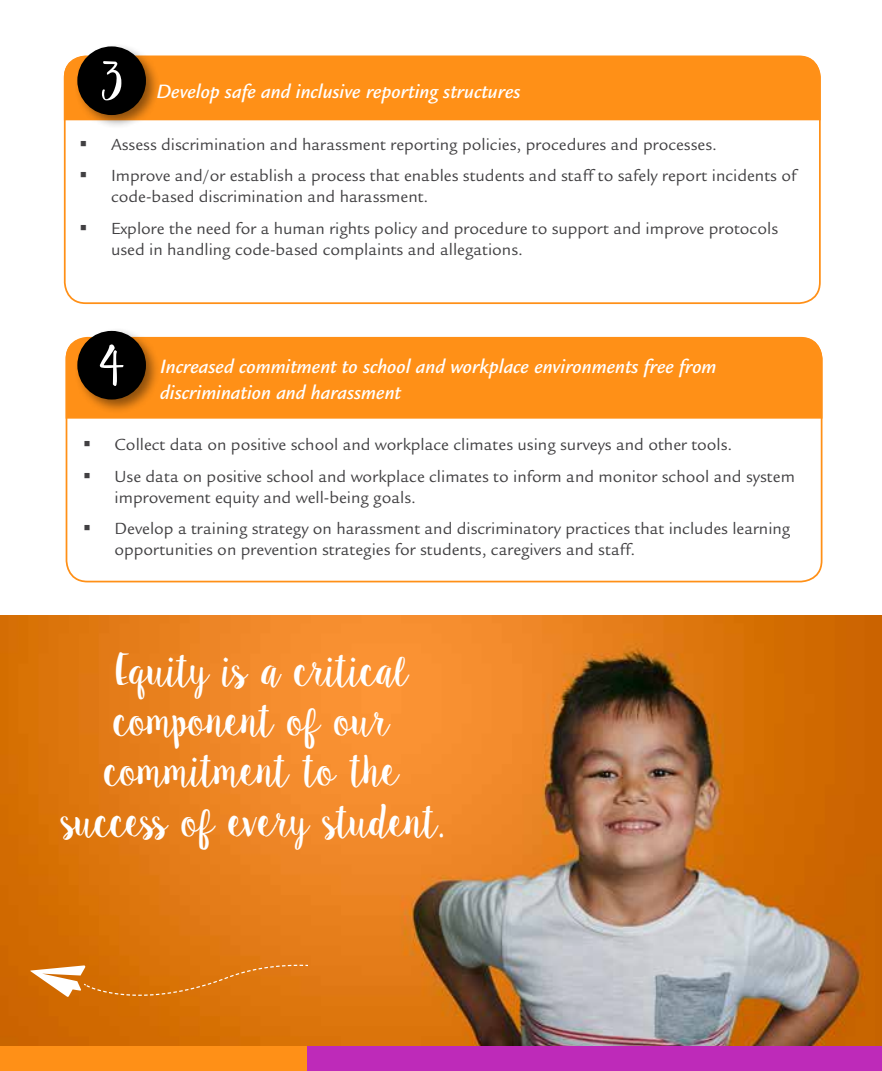
<style>
.page{position:relative;width:882px;height:1071px;background:#fff}
.page>*{position:absolute;margin:0;border:0;box-sizing:border-box;transform-origin:0 0}
.t1{font:42px/50.4px "Sweet Pea";letter-spacing:-.07em;color:#fff;text-align:center}
.t2{font:italic 500 21px/25.2px "Legacy Sans Std";color:#fff}
.t3{font:17.5px/21px "Legacy Sans Std";color:#414042}
</style>
<div class="page">
<div style="left:63px;top:55px;width:755px;height:66px;background:#ff9017"></div>
<div style="left:64px;top:56px;width:757px;height:248px;border:2px solid #ff9017;border-radius:21px"></div>
<img style="left:0;top:616px;width:882px;height:431px">
<div style="left:0;top:1047px;width:307px;height:24px;background:#ff9017"></div>
<div style="left:307px;top:1047px;width:575px;height:24px;background:#be2ab9"></div>
<svg style="left:30px;top:965px;width:277px;height:32px;background:#dc8022"></svg>
<div style="left:74px;top:43px;width:87px;height:87px;background:#000;opacity:.45"></div>
<div style="left:78px;top:47px;width:67px;height:67px;background:#000;border-radius:50%"></div>
<div style="left:77px;top:46px;width:69px;height:69px;border:2px solid #000;border-radius:50%"></div>
<svg style="left:102px;top:61px;width:19px;height:39px"></svg>
<div style="left:65px;top:336px;width:758px;height:84px;background:#ff9017"></div>
<div style="left:74px;top:327px;width:87px;height:87px;background:#000;opacity:.45"></div>
<div style="left:78px;top:332px;width:67px;height:67px;background:#000;border-radius:50%"></div>
<div style="left:77px;top:331px;width:69px;height:69px;border:2px solid #000;border-radius:50%"></div>
<svg style="left:100px;top:344px;width:23px;height:42px"></svg>
<p class="t2" style="left:157px;top:79px;width:365px">Develop safe and inclusive reporting structures</p>
<p class="t3" style="left:80px;top:134px;width:639px">▪ Assess discrimination and harassment reporting policies, procedures and processes.</p>
<p class="t3" style="left:111px;top:165px;width:687px;text-indent:-32px">▪ Improve and/or establish a process that enables students and staff to safely report incidents of code-based discrimination and harassment.</p>
<p class="t3" style="left:111px;top:218px;width:669px;text-indent:-32px">▪ Explore the need for a human rights policy and procedure to support and improve protocols used in handling code-based complaints and allegations.</p>
<p class="t2" style="left:160px;top:354px;width:558px">Increased commitment to school and workplace environments free from discrimination and harassment</p>
<p class="t3" style="left:83px;top:434px;width:651px">▪ Collect data on positive school and workplace climates using surveys and other tools.</p>
<p class="t3" style="left:115px;top:466px;width:682px;text-indent:-32px">▪ Use data on positive school and workplace climates to inform and monitor school and system improvement equity and well-being goals.</p>
<p class="t3" style="left:115px;top:518px;width:677px;text-indent:-32px">▪ Develop a training strategy on harassment and discriminatory practices that includes learning opportunities on prevention strategies for students, caregivers and staff.</p>
<h1 class="t1" style="left:61px;top:647px;width:385px">Equity is a critical component of our commitment to the success of every student.</h1>
</div>
